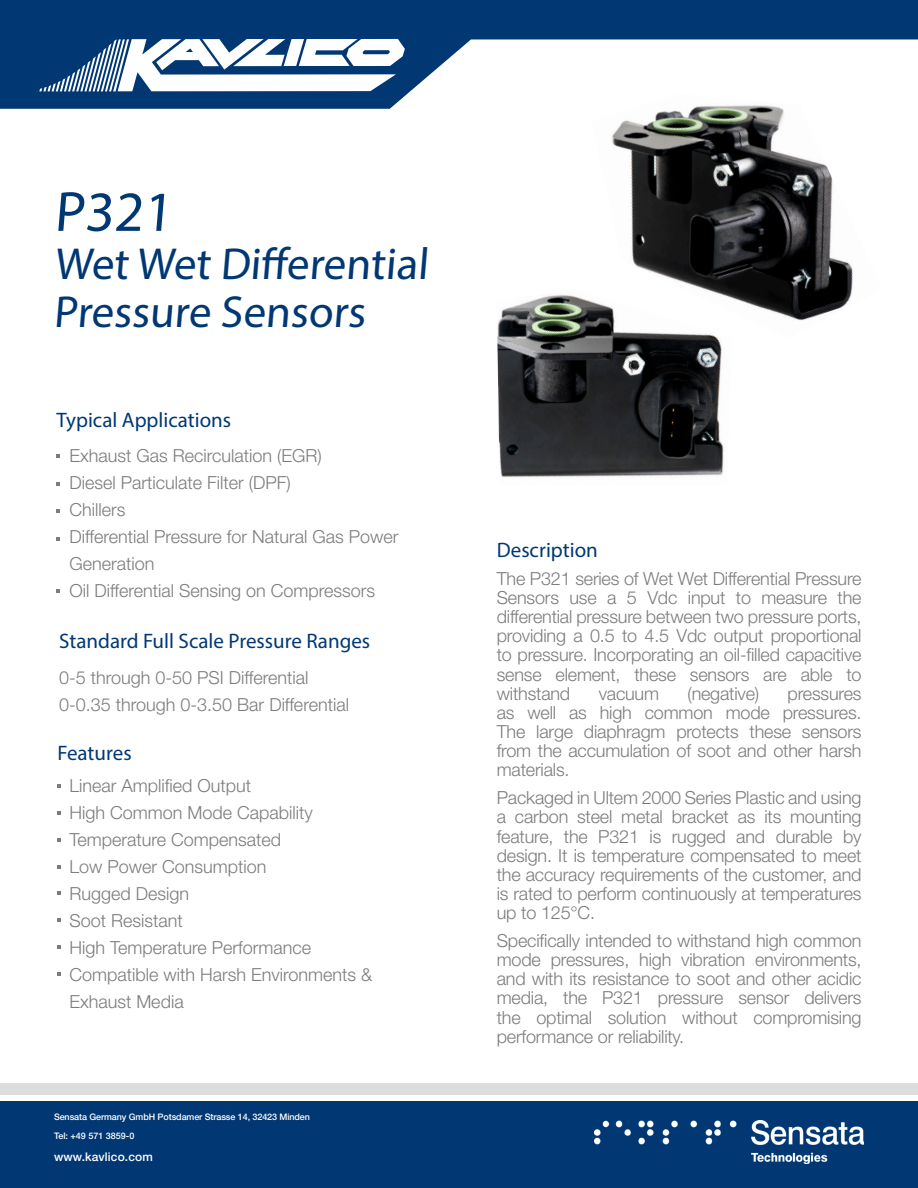
<style>
.page{position:relative;width:918px;height:1188px;background:#fff}
.page>*{position:absolute;margin:0;border:0;box-sizing:border-box;transform-origin:0 0}
.t1{font:57px "Myriad Pro";color:#013874}
.t2{font:45px/48px "Myriad Pro";color:#013874}
.t3{font:21px "Myriad Pro";color:#013874}
.t4{font:300 18px/19px "Helvetica Neue";color:#7b7c7b;text-align:justify}
.t5{font:500 12px "Helvetica Neue";letter-spacing:.01em;color:#fff}
.t6{font:500 9px "Helvetica Neue";letter-spacing:-.01em;color:#fff}
</style>
<div class="page">
<svg style="left:0;top:0;width:918px;height:109px;fill:#013874"></svg>
<svg style="left:37px;top:39px;width:368px;height:52px"></svg>
<div style="left:0;top:1083px;width:918px;height:12px;background:#dcdddf"></div>
<img style="left:592px;top:94px;width:290px;height:227px">
<img style="left:497px;top:289px;width:235px;height:189px">
<svg style="left:57px;top:784px;width:4px;height:4px"></svg>
<svg style="left:57px;top:891px;width:4px;height:4px"></svg>
<svg style="left:57px;top:838px;width:4px;height:4px"></svg>
<svg style="left:57px;top:945px;width:4px;height:4px"></svg>
<svg style="left:57px;top:811px;width:4px;height:4px"></svg>
<svg style="left:57px;top:918px;width:4px;height:4px"></svg>
<svg style="left:57px;top:865px;width:4px;height:3px"></svg>
<svg style="left:57px;top:972px;width:4px;height:4px"></svg>
<svg style="left:56px;top:454px;width:4px;height:4px"></svg>
<svg style="left:56px;top:589px;width:4px;height:4px"></svg>
<svg style="left:56px;top:509px;width:4px;height:4px"></svg>
<svg style="left:56px;top:482px;width:4px;height:3px"></svg>
<svg style="left:56px;top:537px;width:4px;height:3px"></svg>
<div style="left:0;top:1102px;width:918px;height:86px;background:#013874"></div>
<img style="left:595px;top:1121px;width:269px;height:43px">
<h1 class="t1" style="left:54px;top:177px;width:125px">P321</h1>
<h2 class="t2" style="left:54px;top:239px;width:381px">Wet Wet Differential<br>Pressure Sensors</h2>
<p class="t3" style="left:57px;top:407px;width:176px">Typical Applications</p>
<p class="t4" style="left:69px;top:442px;width:331px;line-height:27px;text-align:left">Exhaust Gas Recirculation (EGR)<br>Diesel Particulate Filter (DPF)<br>Chillers<br>Differential Pressure for Natural Gas Power<br>Generation<br>Oil Differential Sensing on Compressors</p>
<p class="t3" style="left:59px;top:628px;width:313px">Standard Full Scale Pressure Ranges</p>
<p class="t4" style="left:59px;top:664px;width:291px;line-height:27px">0-5 through 0-50 PSI Differential<br>0-0.35 through 0-3.50 Bar Differential</p>
<p class="t3" style="left:58px;top:740px;width:76px">Features</p>
<p class="t4" style="left:69px;top:771px;width:304px;line-height:27px;text-align:left">Linear Amplified Output<br>High Common Mode Capability<br>Temperature Compensated<br>Low Power Consumption<br>Rugged Design<br>Soot Resistant<br>High Temperature Performance<br>Compatible with Harsh Environments &amp;<br>Exhaust Media</p>
<p class="t6" style="left:54px;top:1111px;width:258px">Sensata Germany GmbH Potsdamer Strasse 14, 32423 Minden</p>
<p class="t6" style="left:54px;top:1131px;width:82px">Tel: +49 571 3859-0</p>
<p class="t5" style="left:54px;top:1150px;width:100px">www.kavlico.com</p>
<p class="t3" style="left:497px;top:537px;width:103px">Description</p>
<p class="t4" style="left:497px;top:569px;width:366px">The P321 series of Wet Wet Differential Pressure Sensors use a 5 Vdc input to measure the differential pressure between two pressure ports, providing a 0.5 to 4.5 Vdc output proportional to pressure. Incorporating an oil-filled capacitive sense element, these sensors are able to withstand</p>
<p class="t4" style="left:599px;top:683px;width:62px">vacuum</p>
<p class="t4" style="left:688px;top:683px;width:73px">(negative)</p>
<p class="t4" style="left:497px;top:683px;width:366px;text-indent:291px">pressures as well as high common mode pressures.<br>The large diaphragm protects these sensors from the accumulation of soot and other harsh materials.</p>
<p class="t4" style="left:497px;top:788px;width:366px">Packaged in Ultem 2000 Series Plastic and using a carbon steel metal bracket as its mounting feature, the P321 is rugged and durable by design. It is temperature compensated to meet the accuracy requirements of the customer, and is rated to perform continuously at temperatures up to 125°C.</p>
<p class="t4" style="left:497px;top:931px;width:366px">Specifically intended to withstand high common mode pressures, high vibration environments, and with its resistance to soot and other acidic media, the P321 pressure sensor delivers the optimal solution without compromising performance or reliability.</p>
</div>
